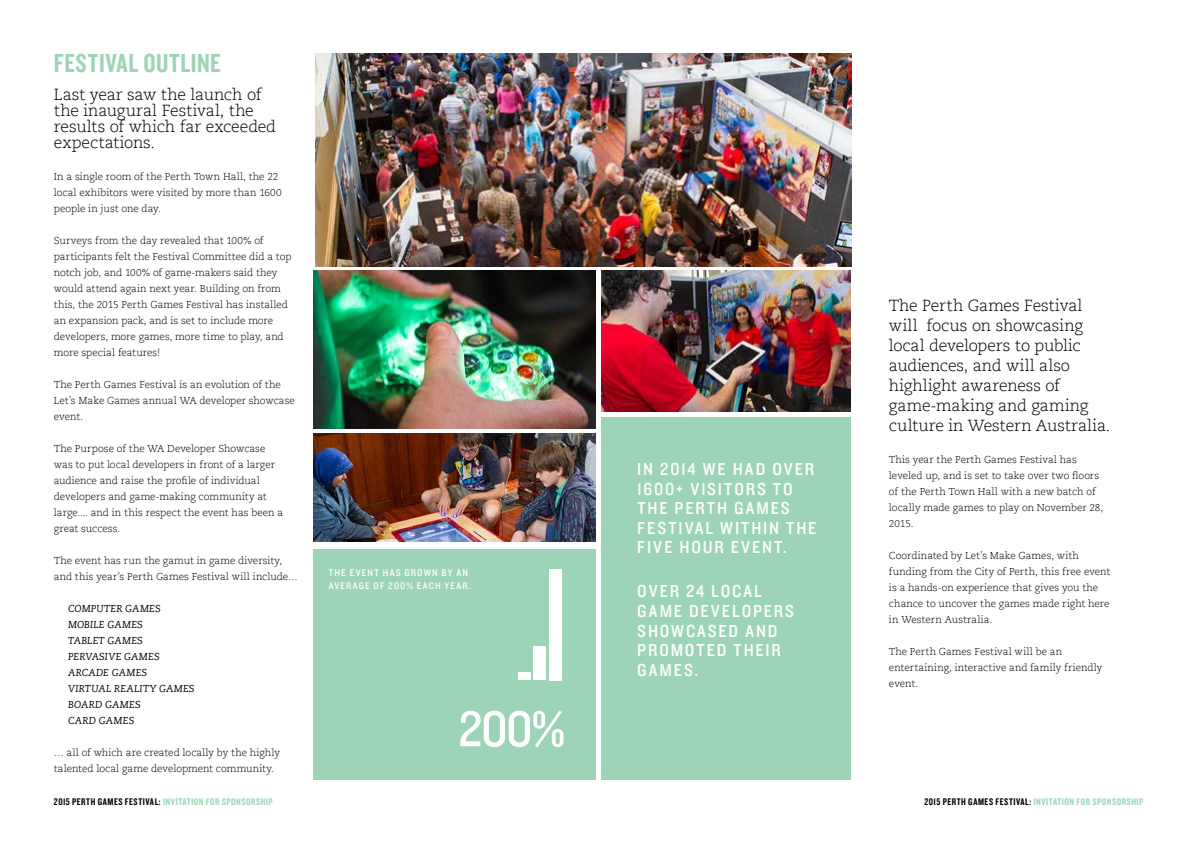
<style>
.page{position:relative;width:1191px;height:842px;background:#fff}
.page>*{position:absolute;margin:0;border:0;box-sizing:border-box;transform-origin:0 0}
.t1{font:52px "Knockout HTF30 Junior Welterwt";color:#fff}
.t2{font:27.1px "Knockout HTF49 Liteweight";letter-spacing:.025em;color:#9dd4b7}
.t3{font:18px/19.6px "Knockout HTF30 Junior Welterwt";letter-spacing:.105em;color:#fff}
.t4{font:300 16px/20px "Caecilia LT Std";letter-spacing:-.005em;color:#000}
.t5{font:300 10px/16px "Caecilia LT Std";color:#000}
.t6{font:italic 10px/16px "Caecilia LT Std";letter-spacing:.02em;color:#000}
.t7{font:10px "Knockout HTF49 Liteweight";letter-spacing:.05em;color:#9dd4b7}
.t8{font:10px/13.6px "Knockout HTF30 Junior Welterwt";letter-spacing:.12em;color:#fff}
.s1{color:#000}
</style>
<div class="page">
<img style="left:315px;top:54px;width:536px;height:212px">
<img style="left:601px;top:271px;width:250px;height:140px">
<div style="left:601px;top:417px;width:250px;height:363px;background:#9dd4b7"></div>
<div style="left:313px;top:549px;width:282px;height:231px;background:#9dd4b7"></div>
<img style="left:313px;top:271px;width:282px;height:158px">
<div style="left:518px;top:672px;width:12px;height:8px;background:#fff"></div>
<div style="left:533px;top:647px;width:12px;height:33px;background:#fff"></div>
<div style="left:549px;top:569px;width:12px;height:111px;background:#fff"></div>
<img style="left:313px;top:433px;width:282px;height:109px">
<h2 class="t2" style="left:54px;top:49px;width:168px">FESTIVAL OUTLINE</h2>
<h3 class="t4" style="left:54px;top:87px;width:224px;line-height:16px">Last year saw the launch of the inaugural Festival, the results of which far exceeded expectations.</h3>
<p class="t5" style="left:54px;top:168px;width:229px">In a single room of the Perth Town Hall, the 22 local exhibitors were visited by more than 1600 people in just one day.</p>
<p class="t5" style="left:54px;top:232px;width:239px">Surveys from the day revealed that 100% of participants felt the Festival Committee did a top notch job, and 100% of game-makers said they would attend again next year. Building on from this, the 2015 Perth Games Festival has installed an expansion pack, and is set to include more developers, more games, more time to play, and more special features!</p>
<p class="t5" style="left:54px;top:376px;width:242px">The Perth Games Festival is an evolution of the<br>Let’s Make Games annual WA developer showcase event.</p>
<p class="t5" style="left:54px;top:440px;width:231px">The Purpose of the WA Developer Showcase was to put local developers in front of a larger audience and raise the profile of individual developers and game-making community at large.... and in this respect the event has been a great success.</p>
<p class="t5" style="left:54px;top:552px;width:245px">The event has run the gamut in game diversity, and this year’s Perth Games Festival will include…</p>
<p class="t6" style="left:68px;top:600px;width:128px">COMPUTER GAMES<br>MOBILE GAMES<br>TABLET GAMES<br>PERVASIVE GAMES<br>ARCADE GAMES<br>VIRTUAL REALITY GAMES<br>BOARD GAMES<br>CARD GAMES</p>
<p class="t5" style="left:54px;top:744px;width:228px">… all of which are created locally by the highly talented local game development community.</p>
<p class="t8" style="left:329px;top:566px;width:144px">THE EVENT HAS GROWN BY AN<br>AVERAGE OF 200% EACH YEAR.</p>
<h1 class="t1" style="left:458px;top:702px;width:108px">200%</h1>
<h3 class="t3" style="left:637px;top:460px;width:180px">IN 2014 WE HAD OVER<br>1600+ VISITORS TO<br>THE PERTH GAMES<br>FESTIVAL WITHIN THE<br>FIVE HOUR EVENT.</h3>
<h3 class="t3" style="left:637px;top:582px;width:158px">OVER 24 LOCAL<br>GAME DEVELOPERS<br>SHOWCASED AND<br>PROMOTED THEIR<br>GAMES.</h3>
<h3 class="t4" style="left:889px;top:296px;width:223px">The Perth Games Festival will focus on showcasing local developers to public audiences, and will also highlight awareness of game-making and gaming culture in Western Australia.</h3>
<p class="t5" style="left:889px;top:452px;width:216px">This year the Perth Games Festival has leveled up, and is set to take over two floors of the Perth Town Hall with a new batch of locally made games to play on November 28, 2015.</p>
<p class="t5" style="left:889px;top:548px;width:223px">Coordinated by Let’s Make Games, with funding from the City of Perth, this free event is a hands-on experience that gives you the chance to uncover the games made right here in Western Australia.</p>
<p class="t5" style="left:889px;top:644px;width:215px">The Perth Games Festival will be an entertaining, interactive and family friendly event.</p>
<p class="t7" style="left:54px;top:796px;width:220px"><span class="s1">2015 PERTH GAMES FESTIVAL:</span> INVITATION FOR SPONSORSHIP</p>
<p class="t7" style="left:924px;top:796px;width:220px"><span class="s1">2015 PERTH GAMES FESTIVAL:</span> INVITATION FOR SPONSORSHIP</p>
</div>
